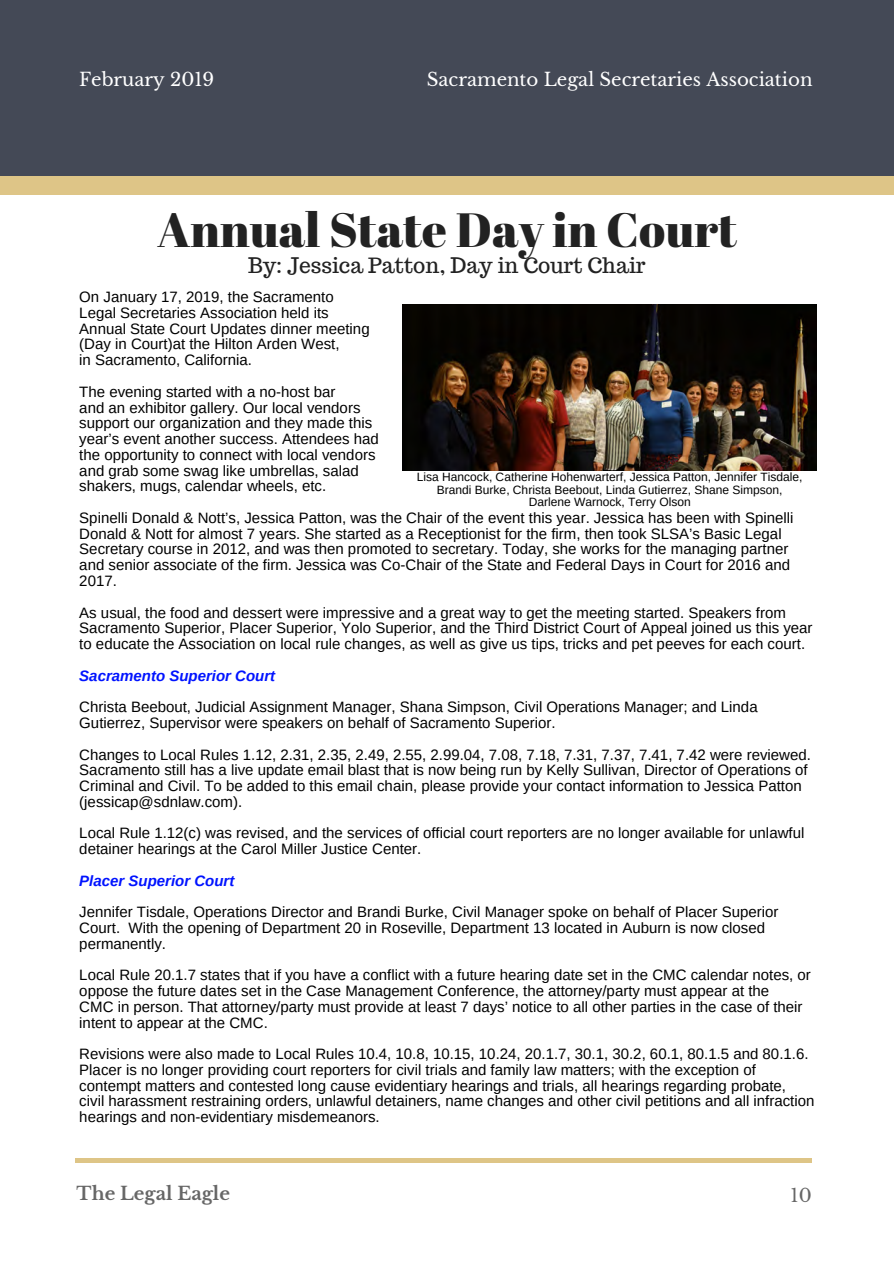
<style>
.page{position:relative;width:894px;height:1264px;background:#fff}
.page>*{position:absolute;margin:0;border:0;box-sizing:border-box;transform-origin:0 0}
.t1{font:48px "Abril Fatface";color:#222}
.t2{font:21px "Trocchi";color:#222}
.t3{font:18.15px "Libre Baskerville";color:#fff}
.t4{font:700 18.15px "Libre Baskerville";color:#666}
.t5{font:18.15px "Libre Baskerville";color:#666}
.t6{font:15px/15.8px "Arimo";color:#000}
.t7{font:italic 700 15px "Arimo";color:#0013ff}
.t8{font:12px/12.5px "Arimo";color:#000;text-align:center}
</style>
<div class="page">
<div style="left:0;top:163px;width:893px;height:32px;background:#dec587"></div>
<div style="left:0;top:0;width:893px;height:175px;background:#444956"></div>
<hr style="left:75px;top:1158px;width:737px;height:4px;background:#dec587">
<img style="left:402px;top:304px;width:414px;height:167px">
<p class="t3" style="left:79px;top:69px;width:137px">February 2019</p>
<p class="t3" style="left:426px;top:69px;width:387px">Sacramento Legal Secretaries Association</p>
<h1 class="t1" style="left:157px;top:196px;width:581px">Annual State Day in Court</h1>
<h2 class="t2" style="left:248px;top:252px;width:399px">By: Jessica Patton, Day in Court Chair</h2>
<p class="t6" style="left:79px;top:289px;width:292px">On January 17, 2019, the Sacramento Legal Secretaries Association held its Annual State Court Updates dinner meeting (Day in Court)at the Hilton Arden West,<br>in Sacramento, California.</p>
<p class="t6" style="left:79px;top:384px;width:301px">The evening started with a no-host bar<br>and an exhibitor gallery. Our local vendors support our organization and they made this year’s event another success. Attendees had the opportunity to connect with local vendors and grab some swag like umbrellas, salad shakers, mugs, calendar wheels, etc.</p>
<p class="t6" style="left:79px;top:510px;width:715px">Spinelli Donald &amp; Nott’s, Jessica Patton, was the Chair of the event this year. Jessica has been with Spinelli Donald &amp; Nott for almost 7 years. She started as a Receptionist for the firm, then took SLSA’s Basic Legal Secretary course in 2012, and was then promoted to secretary. Today, she works for the managing partner and senior associate of the firm. Jessica was Co-Chair of the State and Federal Days in Court for 2016 and 2017.</p>
<p class="t6" style="left:79px;top:604px;width:734px">As usual, the food and dessert were impressive and a great way to get the meeting started. Speakers from<br>Sacramento Superior, Placer Superior, Yolo Superior, and the Third District Court of Appeal joined us this year to educate the Association on local rule changes, as well as give us tips, tricks and pet peeves for each court.</p>
<p class="t7" style="left:79px;top:667px;width:197px">Sacramento Superior Court</p>
<p class="t6" style="left:79px;top:699px;width:679px">Christa Beebout, Judicial Assignment Manager, Shana Simpson, Civil Operations Manager; and Linda<br>Gutierrez, Supervisor were speakers on behalf of Sacramento Superior.</p>
<p class="t6" style="left:79px;top:746px;width:733px">Changes to Local Rules 1.12, 2.31, 2.35, 2.49, 2.55, 2.99.04, 7.08, 7.18, 7.31, 7.37, 7.41, 7.42 were reviewed.<br>Sacramento still has a live update email blast that is now being run by Kelly Sullivan, Director of Operations of Criminal and Civil. To be added to this email chain, please provide your contact information to Jessica Patton (jessicap@sdnlaw.com).</p>
<p class="t6" style="left:79px;top:825px;width:726px">Local Rule 1.12(c) was revised, and the services of official court reporters are no longer available for unlawful detainer hearings at the Carol Miller Justice Center.</p>
<p class="t7" style="left:79px;top:872px;width:156px">Placer Superior Court</p>
<p class="t6" style="left:79px;top:904px;width:700px">Jennifer Tisdale, Operations Director and Brandi Burke, Civil Manager spoke on behalf of Placer Superior<br>Court. With the opening of Department 20 in Roseville, Department 13 located in Auburn is now closed permanently.</p>
<p class="t6" style="left:79px;top:967px;width:733px">Local Rule 20.1.7 states that if you have a conflict with a future hearing date set in the CMC calendar notes, or oppose the future dates set in the Case Management Conference, the attorney/party must appear at the<br>CMC in person. That attorney/party must provide at least 7 days’ notice to all other parties in the case of their intent to appear at the CMC.</p>
<p class="t6" style="left:79px;top:1046px;width:736px">Revisions were also made to Local Rules 10.4, 10.8, 10.15, 10.24, 20.1.7, 30.1, 30.2, 60.1, 80.1.5 and 80.1.6.<br>Placer is no longer providing court reporters for civil trials and family law matters; with the exception of contempt matters and contested long cause evidentiary hearings and trials, all hearings regarding probate, civil harassment restraining orders, unlawful detainers, name changes and other civil petitions and all infraction hearings and non-evidentiary misdemeanors.</p>
<p class="t8" style="left:417px;top:471px;width:387px">Lisa Hancock, Catherine Hohenwarterf, Jessica Patton, Jennifer Tisdale,<br>Brandi Burke, Christa Beebout, Linda Gutierrez, Shane Simpson,<br>Darlene Warnock, Terry Olson</p>
<p class="t4" style="left:77px;top:1182px;width:155px">The Legal Eagle</p>
<p class="t5" style="left:790px;top:1183px;width:23px">10</p>
</div>
